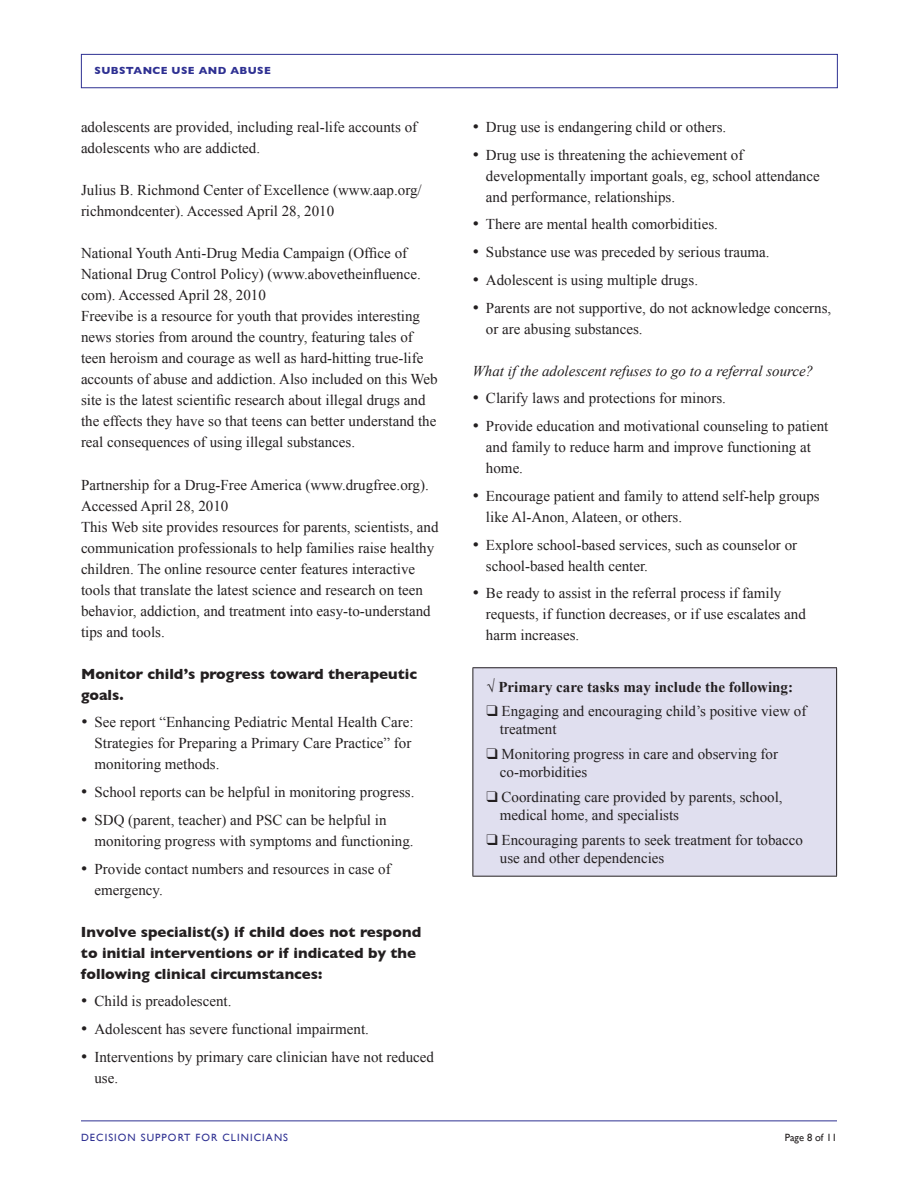
<style>
.page{position:relative;width:918px;height:1188px;background:#fff}
.page>*{position:absolute;margin:0;border:0;box-sizing:border-box;transform-origin:0 0}
.t1{font:15px/21px "Times New Roman";color:#231f20}
.t2{font:700 15px/21px "Gill Sans";color:#231f20}
.t3{font:italic 15px "Times New Roman";color:#231f20}
.t4{font:700 15px "Times New Roman";color:#231f20}
.t5{font:10.5px "Gill Sans";letter-spacing:.1em;color:#2e3092}
.t6{font:700 10.5px "Gill Sans";letter-spacing:.04em;color:#2e3092}
.t7{font:10.5px "Gill Sans";color:#231f20}
.s1{font-style:italic}
</style>
<div class="page">
<div style="left:81px;top:54px;width:757px;height:34px;border:1px solid #2e3092"></div>
<hr style="left:81px;top:1121px;width:756px;height:1px;background:#2e3092">
<div style="left:473px;top:668px;width:364px;height:208px;background:#e0dfef"></div>
<hr style="left:472px;top:667px;width:365px;height:1px;background:#231f20">
<hr style="left:472px;top:668px;width:1px;height:208px;background:#231f20">
<hr style="left:836px;top:668px;width:1px;height:208px;background:#231f20">
<hr style="left:472px;top:876px;width:365px;height:1px;background:#231f20">
<p class="t6" style="left:94px;top:65px;width:178px">SUBSTANCE USE AND ABUSE</p>
<p class="t1" style="left:81px;top:116px;width:338px">adolescents are provided, including real-life accounts of adolescents who are addicted.</p>
<p class="t1" style="left:81px;top:179px;width:342px">Julius B. Richmond Center of Excellence (www.aap.org/ richmondcenter). Accessed April 28, 2010</p>
<p class="t1" style="left:81px;top:242px;width:358px">National Youth Anti-Drug Media Campaign (Office of National Drug Control Policy) (www.abovetheinfluence. com). Accessed April 28, 2010<br>Freevibe is a resource for youth that provides interesting news stories from around the country, featuring tales of teen heroism and courage as well as hard-hitting true-life accounts of abuse and addiction. Also included on this Web site is the latest scientific research about illegal drugs and the effects they have so that teens can better understand the real consequences of using illegal substances.</p>
<p class="t1" style="left:81px;top:474px;width:359px">Partnership for a Drug-Free America (www.drugfree.org).<br>Accessed April 28, 2010<br>This Web site provides resources for parents, scientists, and communication professionals to help families raise healthy children. The online resource center features interactive tools that translate the latest science and research on teen behavior, addiction, and treatment into easy-to-understand tips and tools.</p>
<p class="t2" style="left:81px;top:663px;width:338px">Monitor child’s progress toward therapeutic goals.</p>
<p class="t1" style="left:94px;top:712px;width:321px;text-indent:-13px">• See report “Enhancing Pediatric Mental Health Care:<br>Strategies for Preparing a Primary Care Practice” for monitoring methods.</p>
<p class="t1" style="left:81px;top:781px;width:335px">• School reports can be helpful in monitoring progress.</p>
<p class="t1" style="left:94px;top:809px;width:321px;text-indent:-13px">• SDQ (parent, teacher) and PSC can be helpful in monitoring progress with symptoms and functioning.</p>
<p class="t1" style="left:94px;top:858px;width:298px;text-indent:-13px">• Provide contact numbers and resources in case of emergency.</p>
<p class="t2" style="left:81px;top:921px;width:342px">Involve specialist(s) if child does not respond to initial interventions or if indicated by the following clinical circumstances:</p>
<p class="t1" style="left:81px;top:991px;width:152px">• Child is preadolescent.</p>
<p class="t1" style="left:81px;top:1018px;width:290px">• Adolescent has severe functional impairment.</p>
<p class="t1" style="left:94px;top:1046px;width:341px;text-indent:-13px">• Interventions by primary care clinician have not reduced use.</p>
<p class="t1" style="left:472px;top:116px;width:255px">• Drug use is endangering child or others.</p>
<p class="t1" style="left:486px;top:144px;width:335px;text-indent:-13px">• Drug use is threatening the achievement of developmentally important goals, eg, school attendance and performance, relationships.</p>
<p class="t1" style="left:472px;top:214px;width:247px">• There are mental health comorbidities.</p>
<p class="t1" style="left:472px;top:241px;width:299px">• Substance use was preceded by serious trauma.</p>
<p class="t1" style="left:472px;top:269px;width:227px">• Adolescent is using multiple drugs.</p>
<p class="t1" style="left:486px;top:297px;width:347px;text-indent:-13px">• Parents are not supportive, do not acknowledge concerns, or are abusing substances.</p>
<p class="t3" style="left:472px;top:360px;width:342px">What if the adolescent refuses to go to a referral source?</p>
<p class="t1" style="left:472px;top:388px;width:255px">• Clarify laws and protections for minors.</p>
<p class="t1" style="left:486px;top:415px;width:344px;text-indent:-13px">• Provide education and motivational counseling to patient and family to reduce harm and improve functioning at home.</p>
<p class="t1" style="left:486px;top:485px;width:335px;text-indent:-13px">• Encourage patient and family to attend self-help groups like Al-Anon, Alateen, or others.</p>
<p class="t1" style="left:486px;top:534px;width:313px;text-indent:-13px">• Explore school-based services, such as counselor or school-based health center.</p>
<p class="t1" style="left:486px;top:583px;width:321px;text-indent:-13px">• Be ready to assist in the referral process if family requests, if function decreases, or if use escalates and harm increases.</p>
<p class="t4" style="left:486px;top:676px;width:308px"><span class="s1">√</span> Primary care tasks may include the following:</p>
<p class="t1" style="left:500px;top:702px;width:308px;line-height:18px;text-indent:-14px">❑ Engaging and encouraging child’s positive view of treatment</p>
<p class="t1" style="left:500px;top:745px;width:280px;line-height:18px;text-indent:-14px">❑ Monitoring progress in care and observing for co-morbidities</p>
<p class="t1" style="left:500px;top:788px;width:284px;line-height:18px;text-indent:-14px">❑ Coordinating care provided by parents, school, medical home, and specialists</p>
<p class="t1" style="left:500px;top:830px;width:305px;line-height:18px;text-indent:-14px">❑ Encouraging parents to seek treatment for tobacco use and other dependencies</p>
<p class="t5" style="left:81px;top:1132px;width:209px">DECISION SUPPORT FOR CLINICIANS</p>
<p class="t7" style="left:785px;top:1132px;width:54px">PAGE 8 OF 11</p>
</div>
